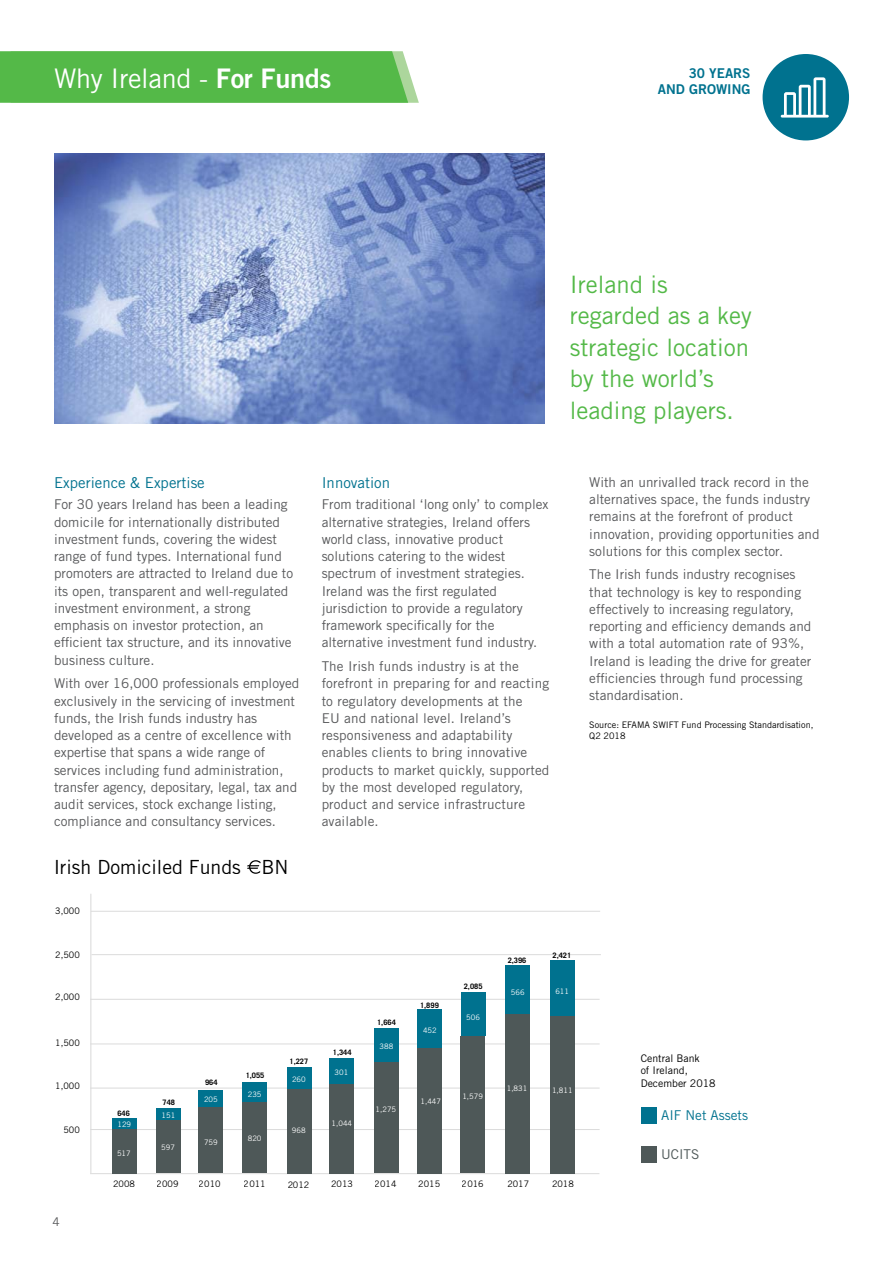
<style>
.page{position:relative;width:893px;height:1263px;background:#fff}
.page>*{position:absolute;margin:0;border:0;box-sizing:border-box;transform-origin:0 0}
.t1{font:27px "Trade Gothic";letter-spacing:-.01em;color:#fff}
.t2{font:24px/31.5px "Trade Gothic";color:#54b948}
.t3{font:19.5px "Trade Gothic";color:#000}
.t4{font:15px "Trade Gothic";color:#00728f}
.t5{font:13.5px/17.2px "Trade Gothic";color:#58595b}
.t6{font:13.5px/16.2px "Trade Gothic Bold Two";color:#00728f;text-align:right}
.t7{font:13.5px "Trade Gothic";color:#00728f}
.t8{font:13.5px "Trade Gothic";color:#4e5858}
.t9{font:12px "Trade Gothic";color:#58595b}
.t10{font:10.5px/12.6px "Trade Gothic";color:#010101}
.t11{font:9px/10.8px "Trade Gothic";color:#000}
.t12{font:7.5px "Trade Gothic";color:#fff}
.t13{font:700 7.5px "Trade Gothic";color:#000}
.s1{font-family:"Trade Gothic Bold Two"}
</style>
<div class="page">
<svg style="left:0;top:51px;width:419px;height:52px;background:#5abb4e"></svg>
<svg style="left:247px;top:860px;width:14px;height:14px"></svg>
<div style="left:641px;top:1107px;width:16px;height:16px;background:#00728f"></div>
<div style="left:641px;top:1146px;width:16px;height:16px;background:#4e5858"></div>
<hr style="left:91px;top:911px;width:509px;height:1px;background:#dbdbdb">
<hr style="left:92px;top:954px;width:509px;height:1px;background:#dbdbdb">
<hr style="left:90px;top:1043px;width:510px;height:1px;background:#dbdbdb">
<hr style="left:90px;top:999px;width:510px;height:1px;background:#dbdbdb">
<hr style="left:90px;top:1087px;width:510px;height:1px;background:#dbdbdb">
<hr style="left:90px;top:1129px;width:510px;height:1px;background:#dbdbdb">
<hr style="left:90px;top:894px;width:1px;height:279px;background:#dbdbdb">
<hr style="left:90px;top:1173px;width:509px;height:1px;background:#dbdbdb">
<div style="left:112px;top:1119px;width:24px;height:11px;background:#00728f"></div>
<div style="left:112px;top:1130px;width:24px;height:44px;background:#4e5858"></div>
<div style="left:156px;top:1108px;width:25px;height:13px;background:#00728f"></div>
<div style="left:156px;top:1121px;width:25px;height:52px;background:#4e5858"></div>
<div style="left:199px;top:1090px;width:24px;height:17px;background:#00728f"></div>
<div style="left:199px;top:1107px;width:24px;height:66px;background:#4e5858"></div>
<div style="left:243px;top:1082px;width:24px;height:21px;background:#00728f"></div>
<div style="left:243px;top:1102px;width:24px;height:71px;background:#4e5858"></div>
<div style="left:287px;top:1067px;width:24px;height:22px;background:#00728f"></div>
<div style="left:287px;top:1089px;width:24px;height:84px;background:#4e5858"></div>
<div style="left:330px;top:1058px;width:24px;height:26px;background:#00728f"></div>
<div style="left:330px;top:1084px;width:24px;height:89px;background:#4e5858"></div>
<div style="left:375px;top:1028px;width:24px;height:34px;background:#00728f"></div>
<div style="left:375px;top:1062px;width:24px;height:111px;background:#4e5858"></div>
<div style="left:418px;top:1009px;width:24px;height:39px;background:#00728f"></div>
<div style="left:418px;top:1048px;width:24px;height:125px;background:#4e5858"></div>
<div style="left:461px;top:992px;width:24px;height:44px;background:#00728f"></div>
<div style="left:461px;top:1036px;width:24px;height:137px;background:#4e5858"></div>
<div style="left:505px;top:965px;width:25px;height:49px;background:#00728f"></div>
<div style="left:505px;top:1014px;width:25px;height:159px;background:#4e5858"></div>
<div style="left:550px;top:960px;width:24px;height:56px;background:#00728f"></div>
<div style="left:550px;top:1016px;width:24px;height:157px;background:#4e5858"></div>
<img style="left:54px;top:153px;width:490px;height:270px">
<div style="left:763px;top:54px;width:86px;height:86px;background:#00728f;border-radius:50%"></div>
<svg style="left:781px;top:77px;width:48px;height:41px"></svg>
<h1 class="t1" style="left:54px;top:62px;width:279px">Why Ireland - <span class="s1">For Funds</span></h1>
<p class="t6" style="left:658px;top:64px;width:94px">30 YEARS<br>AND GROWING</p>
<p class="t4" style="left:54px;top:473px;width:152px">Experience &amp; Expertise</p>
<p class="t5" style="left:54px;top:496px;width:241px">For 30 years Ireland has been a leading domicile for internationally distributed investment funds, covering the widest range of fund types. International fund promoters are attracted to Ireland due to its open, transparent and well-regulated investment environment, a strong emphasis on investor protection, an efficient tax structure, and its innovative business culture.</p>
<p class="t5" style="left:54px;top:675px;width:247px">With over 16,000 professionals employed exclusively in the servicing of investment funds, the Irish funds industry has developed as a centre of excellence with expertise that spans a wide range of services including fund administration, transfer agency, depositary, legal, tax and audit services, stock exchange listing, compliance and consultancy services.</p>
<h3 class="t3" style="left:53px;top:855px;width:237px">Irish Domiciled Funds BN</h3>
<p class="t4" style="left:322px;top:473px;width:70px">Innovation</p>
<p class="t5" style="left:322px;top:496px;width:228px">From traditional ‘long only’ to complex alternative strategies, Ireland offers world class, innovative product solutions catering to the widest spectrum of investment strategies.<br>Ireland was the first regulated jurisdiction to provide a regulatory framework specifically for the alternative investment fund industry.</p>
<p class="t5" style="left:322px;top:657px;width:229px">The Irish funds industry is at the forefront in preparing for and reacting to regulatory developments at the<br>EU and national level. Ireland’s responsiveness and adaptability enables clients to bring innovative products to market quickly, supported by the most developed regulatory, product and service infrastructure available.</p>
<h2 class="t2" style="left:570px;top:268px;width:183px">Ireland is regarded as a key strategic location by the world’s leading players.</h2>
<p class="t5" style="left:589px;top:473px;width:232px">With an unrivalled track record in the alternatives space, the funds industry remains at the forefront of product innovation, providing opportunities and solutions for this complex sector.</p>
<p class="t5" style="left:589px;top:566px;width:224px">The Irish funds industry recognises that technology is key to responding effectively to increasing regulatory, reporting and efficiency demands and with a total automation rate of 93%, Ireland is leading the drive for greater efficiencies through fund processing standardisation.</p>
<p class="t11" style="left:589px;top:719px;width:226px">Source: EFAMA SWIFT Fund Processing Standardisation,<br>Q2 2018</p>
<p class="t11" style="left:55px;top:905px;width:26px">3,000</p>
<p class="t11" style="left:55px;top:950px;width:26px">2,500</p>
<p class="t11" style="left:55px;top:992px;width:26px">2,000</p>
<p class="t11" style="left:55px;top:1037px;width:26px">1,500</p>
<p class="t11" style="left:55px;top:1080px;width:26px">1,000</p>
<p class="t11" style="left:63px;top:1124px;width:18px">500</p>
<p class="t9" style="left:52px;top:1214px;width:9px">4</p>
<p class="t13" style="left:117px;top:1108px;width:14px">646</p>
<p class="t12" style="left:117px;top:1119px;width:15px">129</p>
<p class="t12" style="left:117px;top:1149px;width:15px">517</p>
<p class="t11" style="left:113px;top:1178px;width:23px">2008</p>
<p class="t13" style="left:163px;top:1098px;width:14px">748</p>
<p class="t12" style="left:162px;top:1110px;width:15px">151</p>
<p class="t12" style="left:161px;top:1142px;width:15px">597</p>
<p class="t11" style="left:157px;top:1178px;width:23px">2009</p>
<p class="t13" style="left:205px;top:1077px;width:14px">964</p>
<p class="t12" style="left:204px;top:1095px;width:15px">205</p>
<p class="t12" style="left:204px;top:1138px;width:15px">759</p>
<p class="t11" style="left:199px;top:1178px;width:23px">2010</p>
<p class="t13" style="left:464px;top:982px;width:20px">2,085</p>
<p class="t13" style="left:420px;top:1000px;width:20px">1,899</p>
<p class="t13" style="left:377px;top:1018px;width:20px">1,664</p>
<p class="t12" style="left:423px;top:1025px;width:15px">452</p>
<p class="t12" style="left:466px;top:1013px;width:15px">506</p>
<p class="t13" style="left:289px;top:1056px;width:20px">1,227</p>
<p class="t13" style="left:333px;top:1048px;width:20px">1,344</p>
<p class="t12" style="left:380px;top:1042px;width:15px">388</p>
<p class="t13" style="left:246px;top:1071px;width:20px">1,055</p>
<p class="t12" style="left:292px;top:1075px;width:15px">260</p>
<p class="t12" style="left:335px;top:1068px;width:15px">301</p>
<p class="t12" style="left:248px;top:1090px;width:15px">235</p>
<p class="t12" style="left:376px;top:1105px;width:22px">1,275</p>
<p class="t12" style="left:420px;top:1097px;width:22px">1,447</p>
<p class="t12" style="left:462px;top:1092px;width:22px">1,579</p>
<p class="t12" style="left:292px;top:1125px;width:15px">968</p>
<p class="t12" style="left:332px;top:1119px;width:22px">1,044</p>
<p class="t12" style="left:248px;top:1134px;width:15px">820</p>
<p class="t11" style="left:244px;top:1178px;width:23px">2011</p>
<p class="t11" style="left:287px;top:1179px;width:23px">2012</p>
<p class="t11" style="left:331px;top:1178px;width:23px">2013</p>
<p class="t11" style="left:375px;top:1178px;width:23px">2014</p>
<p class="t11" style="left:418px;top:1178px;width:23px">2015</p>
<p class="t11" style="left:462px;top:1178px;width:23px">2016</p>
<p class="t13" style="left:508px;top:955px;width:20px">2,396</p>
<p class="t12" style="left:511px;top:988px;width:15px">566</p>
<p class="t13" style="left:552px;top:950px;width:20px">2,421</p>
<p class="t12" style="left:555px;top:986px;width:15px">611</p>
<p class="t12" style="left:507px;top:1084px;width:22px">1,831</p>
<p class="t12" style="left:552px;top:1086px;width:22px">1,811</p>
<p class="t11" style="left:507px;top:1178px;width:23px">2017</p>
<p class="t11" style="left:552px;top:1178px;width:23px">2018</p>
<p class="t10" style="left:641px;top:1051px;width:76px">Central Bank<br>of Ireland,<br>December 2018</p>
<p class="t7" style="left:661px;top:1107px;width:88px">AIF Net Assets</p>
<p class="t8" style="left:661px;top:1146px;width:40px">UCITS</p>
</div>
